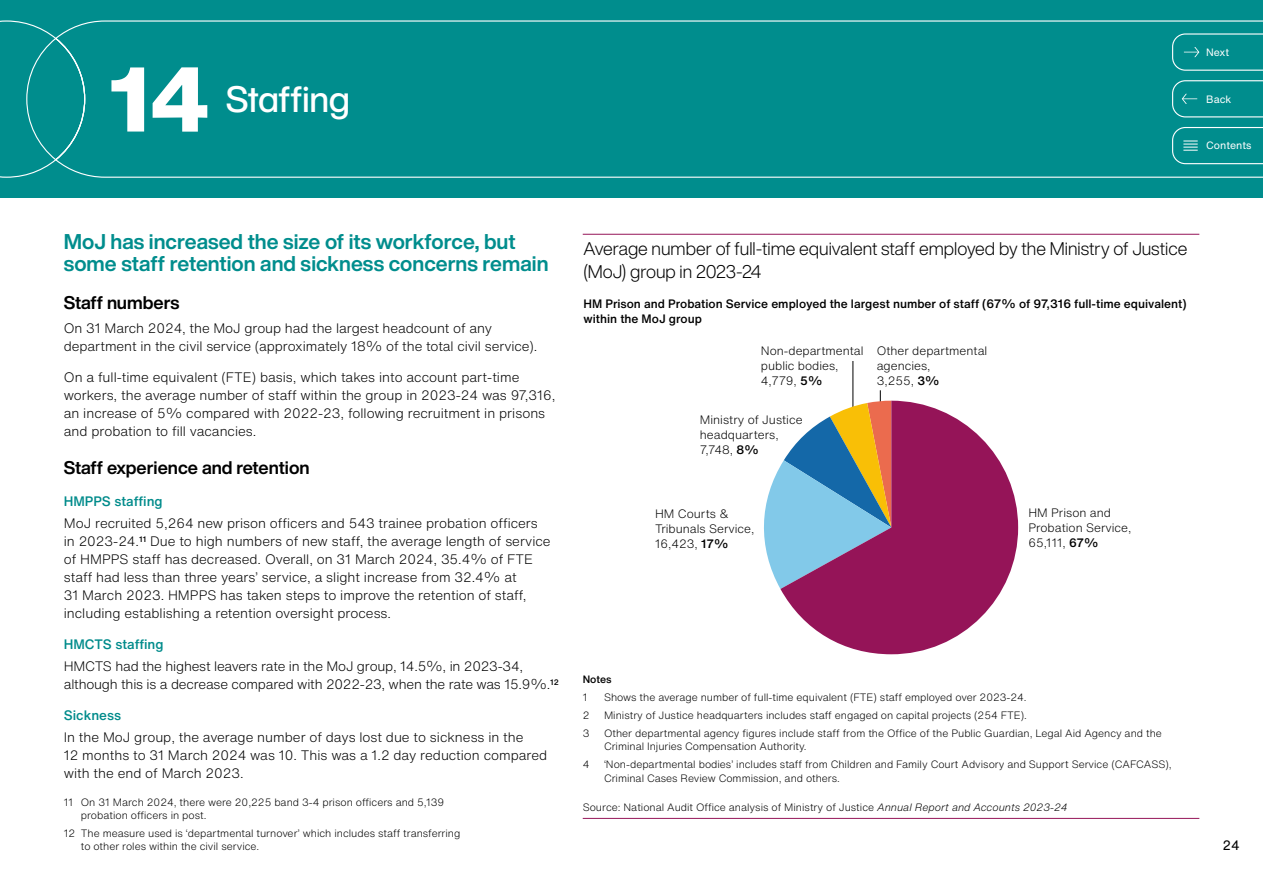
<style>
.page{position:relative;width:1263px;height:893px;background:#fff}
.page>*{position:absolute;margin:0;border:0;box-sizing:border-box;transform-origin:0 0}
.Overview_Section_Number{font:800 90px "Helvetica Now Text";color:#fff}
.Overview_Section_Title{font:500 36px "Helvetica Now Display";letter-spacing:-.015em;color:#fff}
.Overview_Head_3{font:700 21px/22.5px "Helvetica Now Display";color:#008d8d}
.t1{font:300 18px/22.5px "Helvetica Now Display";color:#000}
.Overview_Head_4{font:700 18px "Helvetica Now Display";color:#000}
.Overview_Body_Text{font:300 13.5px/18px "Helvetica Now Text";color:#000}
.Overview_Body_Text-2{font:500 13.5px "Helvetica Now Text";color:#008b8b}
.t2{font:13.5px "Helvetica Now Text";color:#000}
.t3{font:300 12px/15px "Helvetica Now Text";color:#000}
.t4{font:500 12px/15px "Helvetica Now Text";color:#000}
.t5{font:300 10.5px/13.5px "Helvetica Now Text";color:#000}
.t6{font:10.5px "Helvetica Now Text";color:#fff}
.t7{font:500 10.5px/18px "Helvetica Now Text";color:#000}
.s1{font-weight:500}
.s2{font-weight:300}
.s3{font-style:italic}
</style>
<div class="page">
<div style="left:0;top:0;width:1263px;height:198px;background:#008d8d"></div>
<svg style="left:0;top:20px;width:54px;height:158px"></svg>
<svg style="left:54px;top:20px;width:1209px;height:158px"></svg>
<hr style="left:583px;top:234px;width:616px;height:1px;background:#951458">
<hr style="left:583px;top:818px;width:616px;height:1px;background:#951458">
<hr style="left:880px;top:390px;width:1px;height:54px;background:#000">
<hr style="left:853px;top:361px;width:1px;height:83px;background:#000">
<svg style="left:764px;top:467px;width:16px;height:121px"></svg>
<svg style="left:780px;top:401px;width:238px;height:253px;fill:#951458"></svg>
<svg style="left:1172px;top:127px;width:91px;height:37px"></svg>
<svg style="left:1172px;top:80px;width:91px;height:37px"></svg>
<svg style="left:1172px;top:33px;width:91px;height:38px"></svg>
<h2 class="Overview_Section_Number" style="left:109px;top:32px;width:105px">14</h2>
<h2 class="Overview_Section_Title" style="left:226px;top:75px;width:126px">Staffing</h2>
<p class="t6" style="left:1206px;top:44px;width:25px">Next</p>
<p class="t6" style="left:1206px;top:91px;width:27px">Back</p>
<p class="t6" style="left:1206px;top:138px;width:47px">Contents</p>
<p class="Overview_Head_3" style="left:64px;top:230px;width:486px">MoJ has increased the size of its workforce, but some staff retention and sickness concerns remain</p>
<p class="Overview_Head_4" style="left:64px;top:290px;width:117px">Staff numbers</p>
<p class="Overview_Body_Text" style="left:64px;top:319px;width:475px">On 31 March 2024, the MoJ group had the largest headcount of any department in the civil service (approximately 18% of the total civil service).</p>
<p class="Overview_Body_Text" style="left:64px;top:368px;width:493px">On a full-time equivalent (FTE) basis, which takes into account part-time workers, the average number of staff within the group in 2023-24 was 97,316, an increase of 5% compared with 2022-23, following recruitment in prisons and probation to fill vacancies.</p>
<p class="Overview_Head_4" style="left:64px;top:455px;width:247px">Staff experience and retention</p>
<p class="Overview_Body_Text-2" style="left:64px;top:491px;width:100px">HMPPS staffing</p>
<p class="Overview_Body_Text" style="left:64px;top:514px;width:488px">MoJ recruited 5,264 new prison officers and 543 trainee probation officers in 2023-24.<sup>11</sup> Due to high numbers of new staff, the average length of service of HMPPS staff has decreased. Overall, on 31 March 2024, 35.4% of FTE staff had less than three years’ service, a slight increase from 32.4% at<br>31 March 2023. HMPPS has taken steps to improve the retention of staff, including establishing a retention oversight process.</p>
<p class="Overview_Body_Text-2" style="left:64px;top:634px;width:101px">HMCTS staffing</p>
<p class="Overview_Body_Text" style="left:64px;top:657px;width:496px">HMCTS had the highest leavers rate in the MoJ group, 14.5%, in 2023‑34, although this is a decrease compared with 2022-23, when the rate was 15.9%.<sup>12</sup></p>
<p class="Overview_Body_Text-2" style="left:64px;top:705px;width:59px">Sickness</p>
<p class="Overview_Body_Text" style="left:64px;top:728px;width:485px">In the MoJ group, the average number of days lost due to sickness in the<br>12 months to 31 March 2024 was 10. This was a 1.2 day reduction compared with the end of March 2023.</p>
<p class="t5" style="left:81px;top:795px;width:365px;text-indent:-17px">11 On 31 March 2024, there were 20,225 band 3-4 prison officers and 5,139 probation officers in post.</p>
<p class="t5" style="left:81px;top:826px;width:381px;text-indent:-17px">12 The measure used is ‘departmental turnover’ which includes staff transferring to other roles within the civil service.</p>
<p class="t1" style="left:583px;top:237px;width:605px">Average number of full-time equivalent staff employed by the Ministry of Justice (MoJ) group in 2023-24</p>
<p class="t4" style="left:583px;top:296px;width:604px">HM Prison and Probation Service employed the largest number of staff (67% of 97,316 full-time equivalent) within the MoJ group</p>
<p class="t3" style="left:761px;top:342px;width:104px">Non-departmental public bodies,<br>4,779, <span class="s1">5%</span></p>
<p class="t3" style="left:877px;top:342px;width:112px">Other departmental agencies,<br>3,255, <span class="s1">3%</span></p>
<p class="t3" style="left:700px;top:412px;width:104px">Ministry of Justice headquarters,<br>7,748, <span class="s1">8%</span></p>
<p class="t3" style="left:655px;top:505px;width:101px">HM Courts &amp;<br>Tribunals Service,<br>16,423, <span class="s1">17%</span></p>
<p class="t3" style="left:1028px;top:505px;width:104px">HM Prison and<br>Probation Service,<br>65,111, <span class="s1">67%</span></p>
<p class="t7" style="left:583px;top:670px;width:30px">Notes<br><span class="s2">1</span></p>
<p class="t5" style="left:604px;top:690px;width:424px">Shows the average number of full-time equivalent (FTE) staff employed over 2023-24.</p>
<p class="t5" style="left:583px;top:708px;width:8px">2</p>
<p class="t5" style="left:604px;top:708px;width:424px">Ministry of Justice headquarters includes staff engaged on capital projects (254 FTE).</p>
<p class="t5" style="left:583px;top:726px;width:8px">3</p>
<p class="t5" style="left:604px;top:726px;width:559px">Other departmental agency figures include staff from the Office of the Public Guardian, Legal Aid Agency and the<br>Criminal Injuries Compensation Authority.</p>
<p class="t5" style="left:583px;top:757px;width:8px">4</p>
<p class="t5" style="left:604px;top:757px;width:569px">‘Non-departmental bodies’ includes staff from Children and Family Court Advisory and Support Service (CAFCASS),<br>Criminal Cases Review Commission, and others.</p>
<p class="t5" style="left:583px;top:800px;width:486px">Source: National Audit Office analysis of Ministry of Justice <span class="s3">Annual Report and Accounts 2023-24</span></p>
<p class="t2" style="left:1222px;top:835px;width:19px">24</p>
</div>
